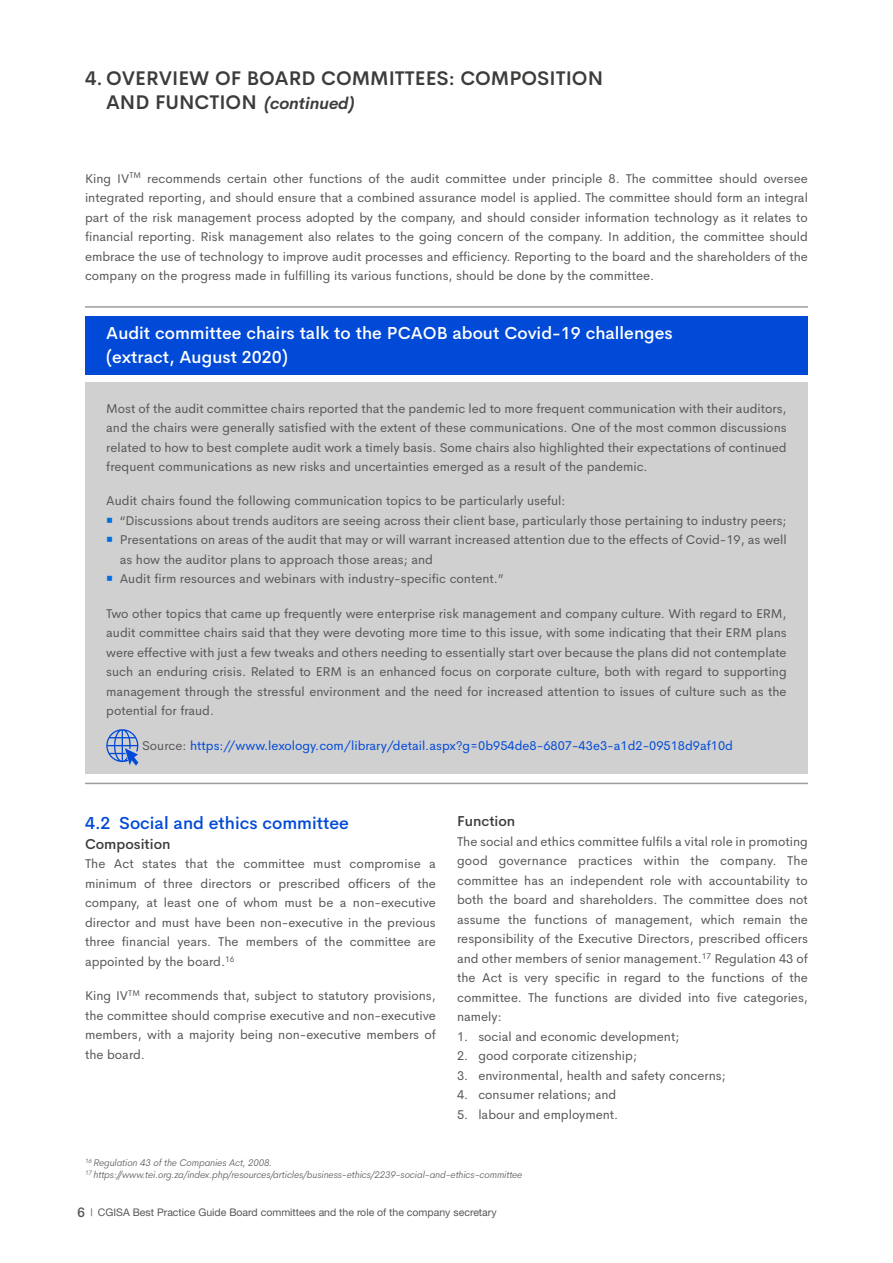
<style>
.page{position:relative;width:893px;height:1263px;background:#fff}
.page>*{position:absolute;margin:0;border:0;box-sizing:border-box;transform-origin:0 0}
.t1{font:600 19.5px/24px "Cerebri Sans";color:#3c3c3b}
.t2{font:500 17.25px/24px "Cerebri Sans";color:#fff}
.t3{font:500 17.25px "Cerebri Sans";color:#004ad7}
.t4{font:500 14.25px "Cerebri Sans";color:#3c3c3b}
.t5{font:12.75px/19.5px "Cerebri Sans";color:#575756;text-align:justify}
.t6{font:12.75px "Cerebri Sans";color:#004ad7}
.t7{font:10.5px "Helvetica Neue";color:#575756}
.t8{font:italic 300 9.75px/12px "Cerebri Sans";letter-spacing:-.01em;color:#575756}
.s1{font-weight:700;font-style:italic;font-size:16.5px}
.s2{color:#006fdf}
.s3{color:#575756}
.s4{font-weight:500;font-size:13.5px}
</style>
<div class="page">
<div style="left:85px;top:383px;width:723px;height:391px;background:#d0d0d0"></div>
<svg style="left:106px;top:729px;width:32px;height:37px"></svg>
<hr style="left:85px;top:306px;width:723px;height:2px;background:#9d9d9c">
<div style="left:85px;top:316px;width:723px;height:58px;background:#004ad7"></div>
<hr style="left:85px;top:783px;width:723px;height:1px;background:#9d9d9c">
<h1 class="t1" style="left:106px;top:65px;width:499px;text-indent:-21px">4. OVERVIEW OF BOARD COMMITTEES: COMPOSITION<br>AND FUNCTION <span class="s1">(continued)</span></h1>
<p class="t5" style="left:85px;top:168px;width:724px">King IV<sup>TM</sup> recommends certain other functions of the audit committee under principle 8. The committee should oversee integrated reporting, and should ensure that a combined assurance model is applied. The committee should form an integral part of the risk management process adopted by the company, and should consider information technology as it relates to financial reporting. Risk management also relates to the going concern of the company. In addition, the committee should embrace the use of technology to improve audit processes and efficiency. Reporting to the board and the shareholders of the company on the progress made in fulfilling its various functions, should be done by the committee.</p>
<h2 class="t2" style="left:106px;top:319px;width:568px">Audit committee chairs talk to the PCAOB about Covid-19 challenges (extract, August 2020)</h2>
<p class="t5" style="left:106px;top:397px;width:682px">Most of the audit committee chairs reported that the pandemic led to more frequent communication with their auditors, and the chairs were generally satisfied with the extent of these communications. One of the most common discussions related to how to best complete audit work a timely basis. Some chairs also highlighted their expectations of continued frequent communications as new risks and uncertainties emerged as a result of the pandemic.</p>
<p class="t5" style="left:106px;top:490px;width:461px">Audit chairs found the following communication topics to be particularly useful:</p>
<p class="t5" style="left:106px;top:510px;width:682px"><span class="s2">○</span> “Discussions about trends auditors are seeing across their client base, particularly those pertaining to industry peers;</p>
<p class="t5" style="left:120px;top:529px;width:668px;text-indent:-13px"><span class="s2">○</span> Presentations on areas of the audit that may or will warrant increased attention due to the effects of Covid-19, as well as how the auditor plans to approach those areas; and</p>
<p class="t5" style="left:106px;top:568px;width:399px"><span class="s2">○</span> Audit firm resources and webinars with industry-specific content.”</p>
<p class="t5" style="left:106px;top:602px;width:682px">Two other topics that came up frequently were enterprise risk management and company culture. With regard to ERM, audit committee chairs said that they were devoting more time to this issue, with some indicating that their ERM plans were effective with just a few tweaks and others needing to essentially start over because the plans did not contemplate such an enduring crisis. Related to ERM is an enhanced focus on corporate culture, both with regard to supporting management through the stressful environment and the need for increased attention to issues of culture such as the potential for fraud.</p>
<p class="t6" style="left:142px;top:735px;width:592px"><span class="s3">Source:</span> https://www.lexology.com/library/detail.aspx?g=0b954de8-6807-43e3-a1d2-09518d9af10d</p>
<h2 class="t3" style="left:85px;top:810px;width:265px">4.2 Social and ethics committee</h2>
<p class="t4" style="left:85px;top:833px;width:87px">Composition</p>
<p class="t5" style="left:85px;top:853px;width:352px">The Act states that the committee must compromise a minimum of three directors or prescribed officers of the company, at least one of whom must be a non-executive director and must have been non-executive in the previous three financial years. The members of the committee are appointed by the board.<sup>16</sup></p>
<p class="t5" style="left:85px;top:985px;width:352px">King IV<sup>TM</sup> recommends that, subject to statutory provisions, the committee should comprise executive and non-executive members, with a majority being non-executive members of the board.</p>
<p class="t4" style="left:457px;top:810px;width:60px">Function</p>
<p class="t5" style="left:457px;top:831px;width:352px">The social and ethics committee fulfils a vital role in promoting good governance practices within the company. The committee has an independent role with accountability to both the board and shareholders. The committee does not assume the functions of management, which remain the responsibility of the Executive Directors, prescribed officers and other members of senior management.<sup>17</sup> Regulation 43 of the Act is very specific in regard to the functions of the committee. The functions are divided into five categories, namely:</p>
<p class="t5" style="left:457px;top:1026px;width:224px">1. social and economic development;</p>
<p class="t5" style="left:457px;top:1045px;width:181px">2. good corporate citizenship;</p>
<p class="t5" style="left:457px;top:1065px;width:270px">3. environmental, health and safety concerns;</p>
<p class="t5" style="left:457px;top:1084px;width:161px">4. consumer relations; and</p>
<p class="t5" style="left:457px;top:1104px;width:163px">5. labour and employment.</p>
<p class="t8" style="left:85px;top:1155px;width:439px"><sup>16</sup> Regulation 43 of the Companies Act, 2008.<br><sup>17</sup> https://www.tei.org.za/index.php/resources/articles/business-ethics/2239-social-and-ethics-committee</p>
<p class="t7" style="left:78px;top:1206px;width:421px"><span class="s4">6</span> | CGISA Best Practice Guide Board committees and the role of the company secretary</p>
</div>
